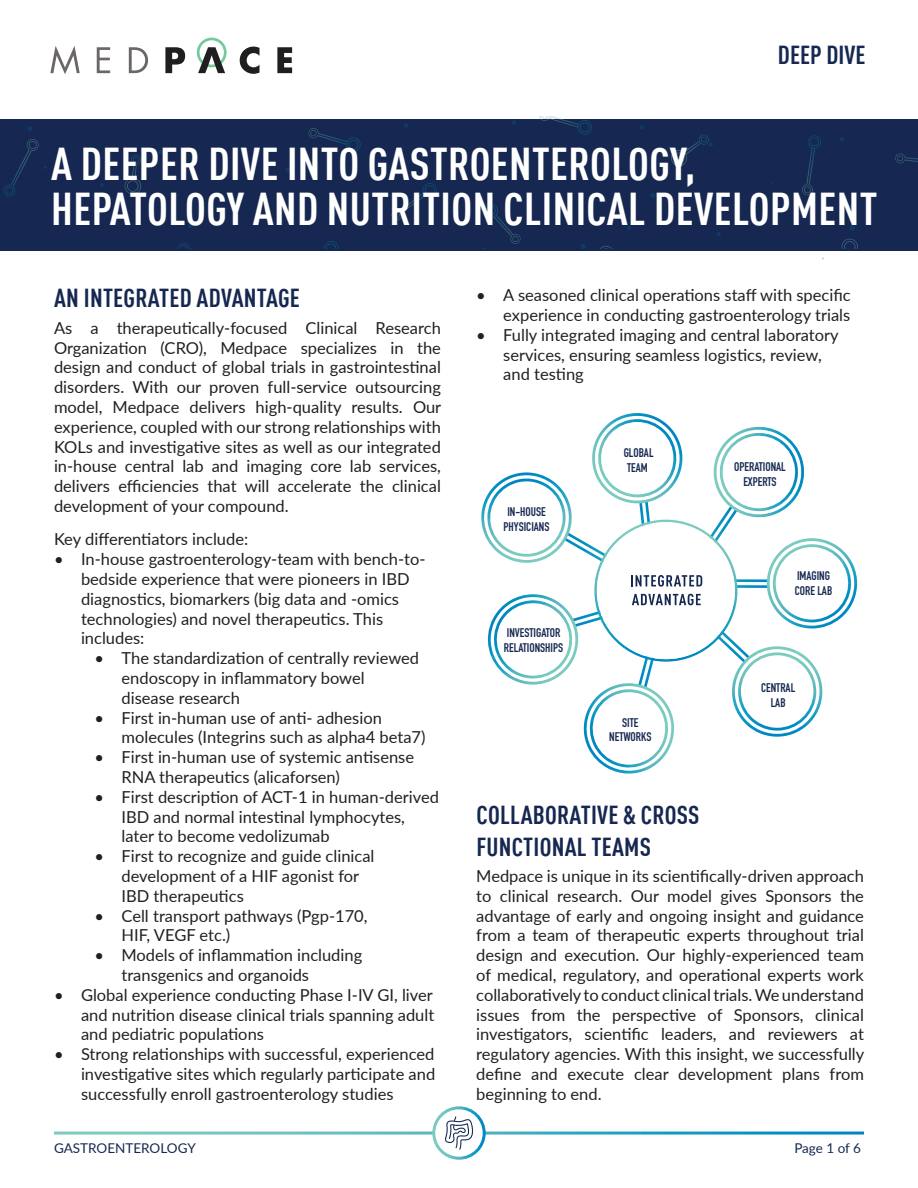
<style>
.page{position:relative;width:918px;height:1188px;background:#fff}
.page>*{position:absolute;margin:0;border:0;box-sizing:border-box;transform-origin:0 0}
.t1{font:700 condensed 45px/45px "DINOT";letter-spacing:.01em;color:#fff}
.t2{font:700 condensed 25.5px/31.5px "DINOT";letter-spacing:.01em;color:#162851}
.t3{font:16.5px/19.8px "Lato";color:#231f20}
.t4{font:13.5px "Lato";color:#162851}
.t5{font:700 12.45px/14.9px "DIN Condensed";color:#162851;text-align:center}
</style>
<div class="page">
<div style="left:0;top:119px;width:918px;height:132px;background:#162851"></div>
<img style="left:3px;top:117px;width:915px;height:131px">
<svg style="left:50px;top:46px;width:30px;height:28px"></svg>
<svg style="left:97px;top:47px;width:13px;height:26px"></svg>
<svg style="left:129px;top:47px;width:19px;height:26px"></svg>
<svg style="left:165px;top:47px;width:20px;height:26px"></svg>
<svg style="left:197px;top:38px;width:30px;height:35px"></svg>
<svg style="left:240px;top:47px;width:20px;height:27px"></svg>
<svg style="left:277px;top:47px;width:15px;height:26px"></svg>
<svg style="left:434px;top:1108px;width:50px;height:50px"></svg>
<div style="left:432px;top:1106px;width:54px;height:54px;border:3px solid #fff;border-radius:50%"></div>
<svg style="left:445px;top:1116px;width:28px;height:34px"></svg>
<svg style="left:481px;top:413px;width:377px;height:361px"></svg>
<p class="t2" style="left:778px;top:38px;width:89px">DEEP DIVE</p>
<p class="t1" style="left:51px;top:139px;width:828px">A DEEPER DIVE INTO GASTROENTEROLOGY,<br>HEPATOLOGY AND NUTRITION CLINICAL DEVELOPMENT</p>
<p class="t2" style="left:54px;top:281px;width:247px">AN INTEGRATED ADVANTAGE</p>
<p class="t3" style="left:54px;top:317px;width:389px;text-align:justify">As a therapeutically-focused Clinical Research Organization (CRO), Medpace specializes in the design and conduct of global trials in gastrointestinal disorders. With our proven full-service outsourcing model, Medpace delivers high-quality results. Our experience, coupled with our strong relationships with KOLs and investigative sites as well as our integrated in-house central lab and imaging core lab services, delivers efficiencies that will accelerate the clinical development of your compound.</p>
<p class="t3" style="left:54px;top:529px;width:196px">Key differentiators include:</p>
<p class="t3" style="left:81px;top:549px;width:346px;text-indent:-27px">• In-house gastroenterology-team with bench-to&shy;bedside experience that were pioneers in IBD diagnostics, biomarkers (big data and -omics technologies) and novel therapeutics. This includes:</p>
<p class="t3" style="left:122px;top:648px;width:299px;text-indent:-27px">• The standardization of centrally reviewed endoscopy in inflammatory bowel disease research</p>
<p class="t3" style="left:122px;top:707px;width:306px;text-indent:-27px">• First in-human use of anti- adhesion molecules (Integrins such as alpha4 beta7)</p>
<p class="t3" style="left:122px;top:747px;width:294px;text-indent:-27px">• First in-human use of systemic antisense<br>RNA therapeutics (alicaforsen)</p>
<p class="t3" style="left:122px;top:786px;width:319px;text-indent:-27px">• First description of ACT-1 in human-derived<br>IBD and normal intestinal lymphocytes, later to become vedolizumab</p>
<p class="t3" style="left:122px;top:846px;width:254px;text-indent:-27px">• First to recognize and guide clinical development of a HIF agonist for<br>IBD therapeutics</p>
<p class="t3" style="left:122px;top:905px;width:248px;text-indent:-27px">• Cell transport pathways (Pgp-170,<br>HIF, VEGF etc.)</p>
<p class="t3" style="left:122px;top:945px;width:242px;text-indent:-27px">• Models of inflammation including transgenics and organoids</p>
<p class="t3" style="left:81px;top:984px;width:355px;text-align:justify;text-indent:-27px">• Global experience conducting Phase I-IV GI, liver and nutrition disease clinical trials spanning adult and pediatric populations</p>
<p class="t3" style="left:81px;top:1044px;width:356px;text-align:justify;text-indent:-27px">• Strong relationships with successful, experienced investigative sites which regularly participate and successfully enroll gastroenterology studies</p>
<p class="t3" style="left:476px;top:285px;width:376px;text-align:right">• A seasoned clinical operations staff with specific experience in conducting gastroenterology trials</p>
<p class="t3" style="left:503px;top:324px;width:337px;text-indent:-27px">• Fully integrated imaging and central laboratory services, ensuring seamless logistics, review, and testing</p>
<p class="t5" style="left:504px;top:505px;width:47px">IN-HOUSE<br>PHYSICIANS</p>
<p class="t5" style="left:504px;top:626px;width:61px;text-align:left">INVESTIGATOR<br>RELATIONSHIPS</p>
<p class="t5" style="left:624px;top:445px;width:31px;text-align:left">GLOBAL<br>TEAM</p>
<p class="t5" style="left:609px;top:715px;width:44px">SITE<br>NETWORKS</p>
<p class="t5" style="left:734px;top:459px;width:53px">OPERATIONAL<br>EXPERTS</p>
<p class="t5" style="left:795px;top:569px;width:39px;text-align:left">IMAGING<br>CORE LAB</p>
<p class="t5" style="left:761px;top:680px;width:36px">CENTRAL<br>LAB</p>
<p class="t2" style="left:476px;top:797px;width:225px">COLLABORATIVE &amp; CROSS<br>FUNCTIONAL TEAMS</p>
<p class="t3" style="left:476px;top:865px;width:390px;text-align:justify">Medpace is unique in its scientifically-driven approach to clinical research. Our model gives Sponsors the advantage of early and ongoing insight and guidance from a team of therapeutic experts throughout trial design and execution. Our highly-experienced team of medical, regulatory, and operational experts work collaboratively to conduct clinical trials. We understand issues from the perspective of Sponsors, clinical investigators, scientific leaders, and reviewers at regulatory agencies. With this insight, we successfully define and execute clear development plans from beginning to end.</p>
<p class="t4" style="left:54px;top:1138px;width:143px">GASTROENTEROLOGY</p>
<p class="t4" style="left:794px;top:1138px;width:68px">Page 1 of 6</p>
</div>
